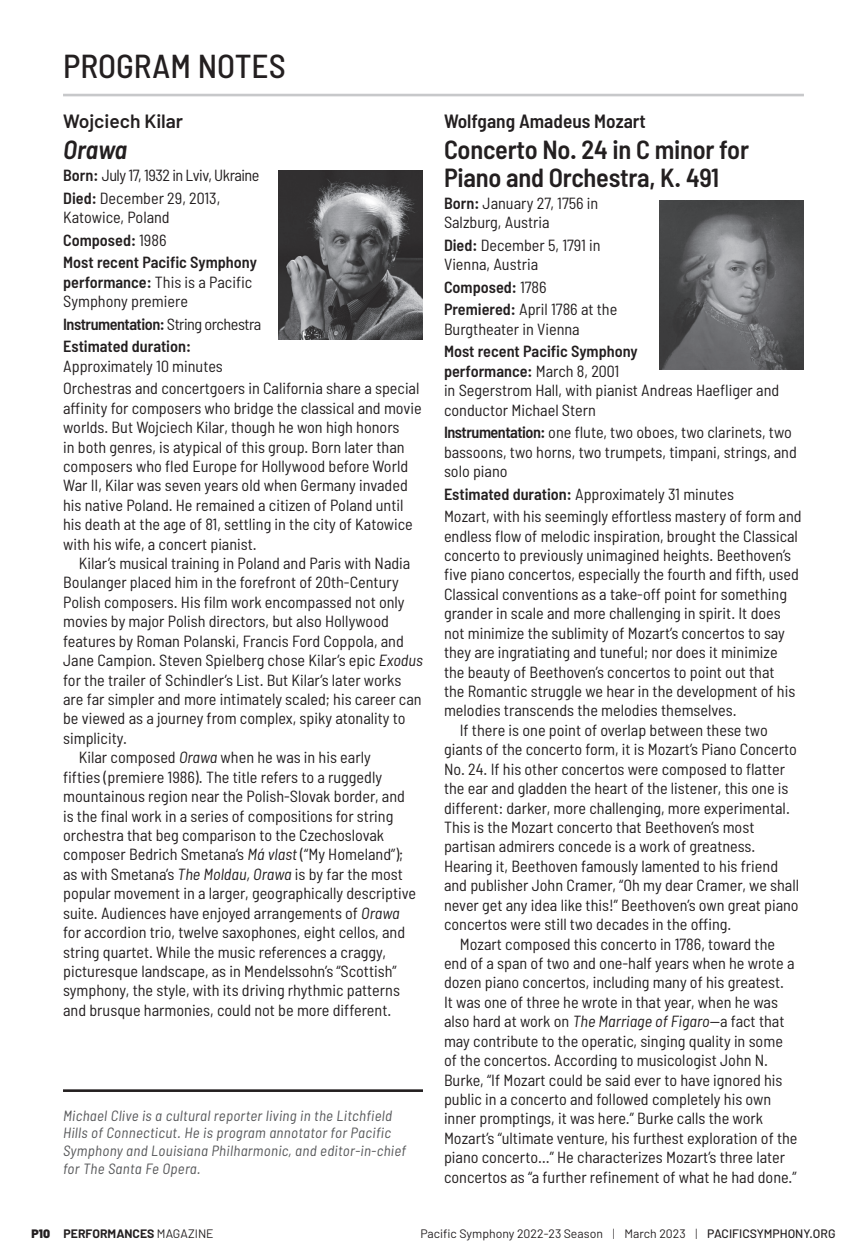
<style>
.page{position:relative;width:867px;height:1260px;background:#fff}
.page>*{position:absolute;margin:0;border:0;box-sizing:border-box;transform-origin:0 0}
._2019PS_Memo_Title{font:500 semi-condensed 33.25px "Barlow";color:#231f20}
.PS_Program_Notes_MUS{font:600 semi-condensed 26.25px/28px "Barlow";letter-spacing:-.01em;color:#231f20}
.PS_Program_Notes_MUS-2{font:italic 600 semi-condensed 26.25px "Barlow";letter-spacing:-.005em;color:#231f20}
.PS_Program_Notes_COM{font:600 semi-condensed 19.25px "Barlow";color:#231f20}
.PS_Program_Notes_COM-2{font:600 19.25px "Barlow";color:#231f20}
.PS_Body_Program_Note{font:semi-condensed 16.1px/19.4px "Barlow";color:#231f20}
.PS_Body_Program_Note-2{font:600 semi-condensed 16.1px/19.4px "Barlow";color:#231f20}
.PS_Body_Program_Note-3{font:600 semi-condensed 16.1px "Barlow";letter-spacing:-.03em;color:#231f20}
.PS_Body_Program_Note-4{font:semi-condensed 16.1px "Barlow";letter-spacing:-.03em;color:#231f20}
.PS_Program_Notes_BIO{font:italic semi-condensed 14.88px/17.8px "Barlow";letter-spacing:.02em;color:#57585a}
.t1{font:12.25px "Barlow";color:#231f20}
.t2{font:700 12.25px "Barlow";color:#231f20}
.s1{font-weight:600}
.s2{font-weight:400}
.s3{font-style:italic}
.s4{font-weight:900}
.s5{font-weight:300}
.s6{font-weight:500}
</style>
<div class="page">
<hr style="left:63px;top:94px;width:740px;height:2px;background:#c7c8ca">
<hr style="left:63px;top:1089px;width:360px;height:3px;background:#231f20">
<img style="left:279px;top:171px;width:144px;height:168px">
<img style="left:659px;top:201px;width:144px;height:168px">
<p class="_2019PS_Memo_Title" style="left:63px;top:45px;width:224px">PROGRAM NOTES</p>
<p class="PS_Program_Notes_COM-2" style="left:63px;top:109px;width:121px">Wojciech Kilar</p>
<p class="PS_Program_Notes_MUS-2" style="left:63px;top:133px;width:65px">Orawa</p>
<p class="PS_Body_Program_Note-4" style="left:63px;top:165px;width:198px"><span class="s1">Born:</span> July 17, 1932 in Lviv, Ukraine</p>
<p class="PS_Body_Program_Note" style="left:63px;top:188px;width:159px"><span class="s1">Died:</span> December 29, 2013,<br>Katowice, Poland</p>
<p class="PS_Body_Program_Note-2" style="left:63px;top:230px;width:105px">Composed: <span class="s2">1986</span></p>
<p class="PS_Body_Program_Note-2" style="left:63px;top:252px;width:195px">Most recent Pacific Symphony performance: <span class="s2">This is a Pacific<br>Symphony premiere</span></p>
<p class="PS_Body_Program_Note-3" style="left:63px;top:314px;width:200px">Instrumentation: <span class="s2">String orchestra</span></p>
<p class="PS_Body_Program_Note" style="left:63px;top:336px;width:161px"><span class="s1">Estimated duration:<br></span>Approximately 10 minutes</p>
<p class="PS_Body_Program_Note" style="left:63px;top:378px;width:360px">Orchestras and concertgoers in California share a special affinity for composers who bridge the classical and movie worlds. But Wojciech Kilar, though he won high honors<br>in both genres, is atypical of this group. Born later than composers who fled Europe for Hollywood before World War II, Kilar was seven years old when Germany invaded his native Poland. He remained a citizen of Poland until his death at the age of 81, settling in the city of Katowice with his wife, a concert pianist.</p>
<p class="PS_Body_Program_Note" style="left:63px;top:553px;width:361px;text-indent:16px">Kilar’s musical training in Poland and Paris with Nadia Boulanger placed him in the forefront of 20th-Century Polish composers. His film work encompassed not only movies by major Polish directors, but also Hollywood features by Roman Polanski, Francis Ford Coppola, and Jane Campion. Steven Spielberg chose Kilar’s epic <span class="s3">Exodus </span>for the trailer of Schindler’s List. But Kilar’s later works are far simpler and more intimately scaled; his career can be viewed as a journey from complex, spiky atonality to simplicity.</p>
<p class="PS_Body_Program_Note" style="left:63px;top:747px;width:354px;text-indent:16px">Kilar composed <span class="s3">Orawa</span> when he was in his early<br>fifties (premiere 1986). The title refers to a ruggedly mountainous region near the Polish-Slovak border, and is the final work in a series of compositions for string orchestra that beg comparison to the Czechoslovak composer Bedrich Smetana’s <span class="s3">Má vlast</span> (“My Homeland”); as with Smetana’s <span class="s3">The Moldau, Orawa</span> is by far the most popular movement in a larger, geographically descriptive suite. Audiences have enjoyed arrangements of <span class="s3">Orawa </span>for accordion trio, twelve saxophones, eight cellos, and string quartet. While the music references a craggy, picturesque landscape, as in Mendelssohn’s “Scottish” symphony, the style, with its driving rhythmic patterns and brusque harmonies, could not be more different.</p>
<p class="PS_Program_Notes_BIO" style="left:63px;top:1106px;width:344px">Michael Clive is a cultural reporter living in the Litchfield Hills of Connecticut. He is program annotator for Pacific Symphony and Louisiana Philharmonic, and editor‑in‑chief for The Santa Fe Opera.</p>
<p class="PS_Program_Notes_COM" style="left:444px;top:109px;width:203px">Wolfgang Amadeus Mozart</p>
<p class="PS_Program_Notes_MUS" style="left:444px;top:134px;width:306px">Concerto No. 24 in C minor for<br>Piano and Orchestra, K. 491</p>
<p class="PS_Body_Program_Note" style="left:444px;top:193px;width:156px"><span class="s1">Born:</span> January 27, 1756 in<br>Salzburg, Austria</p>
<p class="PS_Body_Program_Note" style="left:444px;top:235px;width:158px"><span class="s1">Died:</span> December 5, 1791 in<br>Vienna, Austria</p>
<p class="PS_Body_Program_Note-2" style="left:444px;top:277px;width:104px">Composed: <span class="s2">1786</span></p>
<p class="PS_Body_Program_Note" style="left:444px;top:299px;width:175px"><span class="s1">Premiered:</span> April 1786 at the<br>Burgtheater in Vienna</p>
<p class="PS_Body_Program_Note" style="left:444px;top:341px;width:337px"><span class="s1">Most recent Pacific Symphony<br>performance:</span> March 8, 2001<br>in Segerstrom Hall, with pianist Andreas Haefliger and conductor Michael Stern</p>
<p class="PS_Body_Program_Note" style="left:444px;top:422px;width:354px"><span class="s1">Instrumentation:</span> one flute, two oboes, two clarinets, two bassoons, two horns, two trumpets, timpani, strings, and solo piano</p>
<p class="PS_Body_Program_Note" style="left:444px;top:484px;width:291px"><span class="s1">Estimated duration:</span> Approximately 31 minutes</p>
<p class="PS_Body_Program_Note" style="left:444px;top:506px;width:359px">Mozart, with his seemingly effortless mastery of form and endless flow of melodic inspiration, brought the Classical concerto to previously unimagined heights. Beethoven’s five piano concertos, especially the fourth and fifth, used Classical conventions as a take-off point for something grander in scale and more challenging in spirit. It does not minimize the sublimity of Mozart’s concertos to say they are ingratiating and tuneful; nor does it minimize the beauty of Beethoven’s concertos to point out that<br>the Romantic struggle we hear in the development of his melodies transcends the melodies themselves.</p>
<p class="PS_Body_Program_Note" style="left:444px;top:720px;width:356px;text-indent:16px">If there is one point of overlap between these two giants of the concerto form, it is Mozart’s Piano Concerto No. 24. If his other concertos were composed to flatter the ear and gladden the heart of the listener, this one is different: darker, more challenging, more experimental.<br>This is the Mozart concerto that Beethoven’s most partisan admirers concede is a work of greatness.<br>Hearing it, Beethoven famously lamented to his friend and publisher John Cramer, “Oh my dear Cramer, we shall never get any idea like this!” Beethoven’s own great piano concertos were still two decades in the offing.</p>
<p class="PS_Body_Program_Note" style="left:444px;top:934px;width:355px;text-indent:16px">Mozart composed this concerto in 1786, toward the end of a span of two and one-half years when he wrote a dozen piano concertos, including many of his greatest.<br>It was one of three he wrote in that year, when he was also hard at work on <span class="s3">The Marriage of Figaro</span>—a fact that may contribute to the operatic, singing quality in some of the concertos. According to musicologist John N.<br>Burke, “If Mozart could be said ever to have ignored his public in a concerto and followed completely his own inner promptings, it was here.” Burke calls the work Mozart’s “ultimate venture, his furthest exploration of the piano concerto…” He characterizes Mozart’s three later concertos as “a further refinement of what he had done.”</p>
<p class="t2" style="left:32px;top:1226px;width:183px"><span class="s4">P10</span> PERFORMANCES <span class="s2">MAGAZINE</span></p>
<p class="t1" style="left:420px;top:1226px;width:416px">Pacific Symphony 2022-23 Season <span class="s5">|</span> March 2023 <span class="s5">|</span> <span class="s6">PACIFICSYMPHONY.ORG</span></p>
</div>
